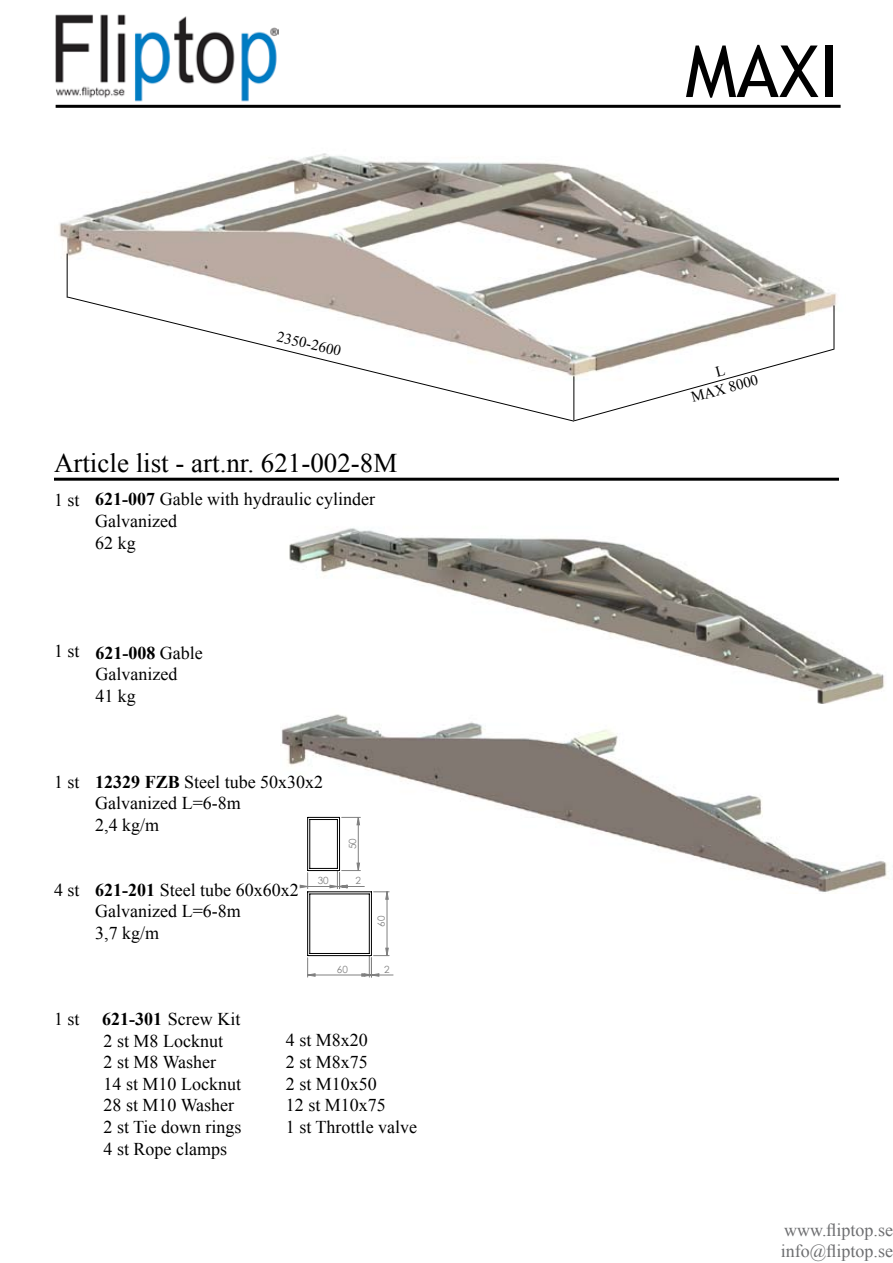
<style>
.page{position:relative;width:893px;height:1263px;background:#fff}
.page>*{position:absolute;margin:0;border:0;box-sizing:border-box;transform-origin:0 0}
.t1{font:72px "Trebuchet MS";color:#000}
.t2{font:27px "Times New Roman";color:#000}
.t3{font:18px/21.6px "Times New Roman";color:#000}
.t4{font:18px/21.6px "Times New Roman";color:#6d6e70}
.t5{font:15px/18px "Times New Roman";color:#000;text-align:center}
.t6{font:9.9px "Century Gothic";color:#808080}
.t7{font:9.9px "Century Gothic";color:#000;scale:.9 1}
.s1{font-weight:700}
</style>
<div class="page">
<img style="left:280px;top:714px;width:609px;height:178px">
<img style="left:289px;top:528px;width:596px;height:176px">
<img style="left:59px;top:153px;width:778px;height:196px">
<img style="left:55px;top:14px;width:224px;height:94px">
<hr style="left:56px;top:105px;width:785px;height:3px;background:#000">
<hr style="left:54px;top:478px;width:785px;height:3px;background:#000">
<hr style="left:67px;top:254px;width:1px;height:44px;background:#000">
<hr style="left:834px;top:305px;width:1px;height:45px;background:#000">
<svg style="left:67px;top:297px;width:507px;height:125px"></svg>
<svg style="left:574px;top:349px;width:260px;height:72px"></svg>
<hr style="left:617px;top:813px;width:1px;height:168px;background:#c0c0c0">
<hr style="left:297px;top:813px;width:97px;height:1px;background:#c0c0c0">
<hr style="left:297px;top:813px;width:1px;height:168px;background:#c0c0c0">
<hr style="left:297px;top:1262px;width:97px;height:1px;background:#c0c0c0">
<svg style="left:297px;top:813px;width:96px;height:164px"></svg>
<hr style="left:308px;top:817px;width:32px;height:1px;background:#000">
<hr style="left:339px;top:817px;width:1px;height:53px;background:#000">
<hr style="left:308px;top:870px;width:32px;height:1px;background:#000">
<hr style="left:307px;top:817px;width:1px;height:53px;background:#000">
<hr style="left:310px;top:894px;width:59px;height:1px;background:#000">
<hr style="left:309px;top:894px;width:1px;height:59px;background:#000">
<hr style="left:310px;top:953px;width:59px;height:1px;background:#000">
<hr style="left:308px;top:891px;width:63px;height:1px;background:#000">
<hr style="left:371px;top:892px;width:1px;height:63px;background:#000">
<hr style="left:308px;top:955px;width:63px;height:1px;background:#000">
<hr style="left:307px;top:892px;width:1px;height:63px;background:#000">
<hr style="left:369px;top:894px;width:1px;height:59px;background:#000">
<p class="t5" style="left:279px;top:327px;width:66px;rotate:13deg">2350-2600</p>
<h2 class="t2" style="left:54px;top:445px;width:345px">Article list - art.nr. 621-002-8M</h2>
<p class="t3" style="left:95px;top:488px;width:281px"><span class="s1">621-007</span> Gable with hydraulic cylinder<br>Galvanized<br>62 kg</p>
<p class="t3" style="left:54px;top:489px;width:27px">1 st</p>
<p class="t3" style="left:54px;top:640px;width:27px">1 st</p>
<p class="t3" style="left:95px;top:642px;width:109px"><span class="s1">621-008</span> Gable<br>Galvanized<br>41 kg</p>
<p class="t3" style="left:54px;top:771px;width:27px">1 st</p>
<p class="t3" style="left:54px;top:879px;width:27px">4 st</p>
<p class="t3" style="left:95px;top:770px;width:230px"><span class="s1">12329 FZB</span> Steel tube 50x30x2<br>Galvanized L=6-8m<br>2,4 kg/m</p>
<p class="t6" style="left:346px;top:849px;width:12px;rotate:-90deg">50</p>
<p class="t3" style="left:95px;top:878px;width:205px"><span class="s1">621-201</span> Steel tube 60x60x2<br>Galvanized L=6-8m<br>3,7 kg/m</p>
<p class="t7" style="left:226px;top:892px;width:10px">C</p>
<p class="t6" style="left:318px;top:874px;width:12px">30</p>
<p class="t6" style="left:356px;top:874px;width:7px">2</p>
<p class="t6" style="left:337px;top:962px;width:12px">60</p>
<p class="t6" style="left:374px;top:927px;width:12px;rotate:-90deg">60</p>
<p class="t6" style="left:384px;top:962px;width:7px">2</p>
<p class="t3" style="left:104px;top:1007px;width:140px;text-indent:-50px">1 st <span class="s1">621-301</span> Screw Kit<br>2 st M8 Locknut<br>2 st M8 Washer<br>14 st M10 Locknut<br>28 st M10 Washer<br>2 st Tie down rings<br>4 st Rope clamps</p>
<p class="t7" style="left:227px;top:1122px;width:6px">F</p>
<p class="t3" style="left:286px;top:1029px;width:133px">4 st M8x20<br>2 st M8x75<br>2 st M10x50<br>12 st M10x75<br>1 st Throttle valve</p>
<h1 class="t1" style="left:685px;top:29px;width:155px">MAXI</h1>
<p class="t5" style="left:684px;top:371px;width:70px;rotate:-15deg">L<br>MAX 8000</p>
<p class="t4" style="left:781px;top:1219px;width:114px">www.fliptop.se info@fliptop.se</p>
</div>
